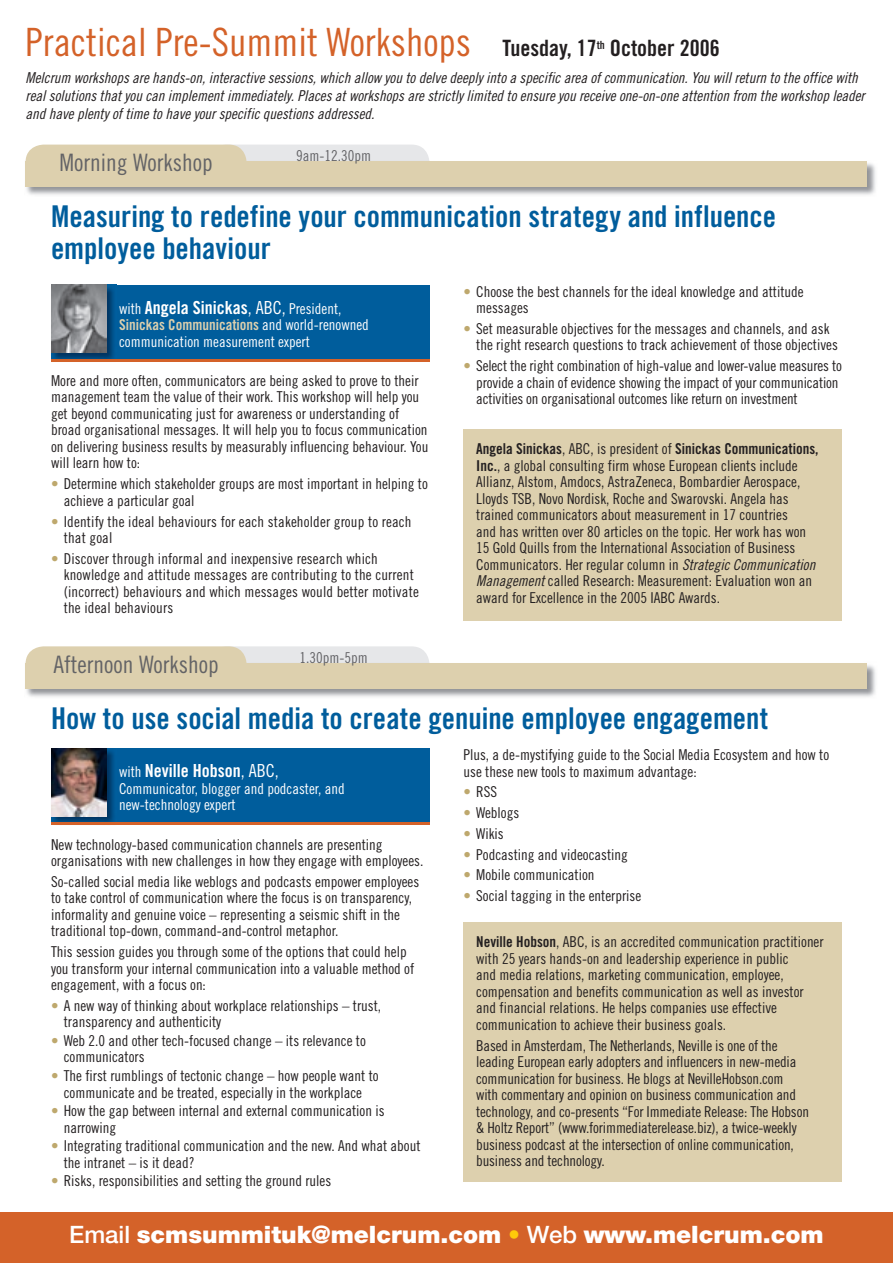
<style>
.page{position:relative;width:893px;height:1263px;background:#fff}
.page>*{position:absolute;margin:0;border:0;box-sizing:border-box;transform-origin:0 0}
.t1{font:39px "Trade Gothic Cond Eighteen";color:#d46229}
.t2{font:30px/31.5px "Trade Gothic Bold Cond Twenty";color:#005d9c}
.t3{font:900 24px "Helvetica Neue";color:#fff}
.t4{font:24px "Trade Gothic Cond Eighteen";color:#636366}
.t5{font:18px "Trade Gothic Bold Cond Twenty";color:#fff}
.t6{font:15px/16.5px "Trade Gothic Cond Eighteen";color:#231f20}
.t7{font:15px/18px "Trade Gothic Cond Eighteen Obl";color:#231f20}
.t8{font:15px/16.5px "Trade Gothic Cond Eighteen";color:#fff}
.t9{font:15px "Trade Gothic Bold Cond Twenty";color:#231f20}
.t10{font:15px "Trade Gothic Bold Cond Twenty";color:#ddd0ae}
.t11{font:15px "Trade Gothic Cond Eighteen";color:#636366}
.s1{font-family:"Trade Gothic Bold Cond Twenty";font-size:22.5px;color:#231f20}
.s2{font-family:"Trade Gothic Bold Cond Twenty";font-size:18px}
.s3{font-size:18px}
.s4{font-family:"Trade Gothic Cond Eighteen";color:#fff}
.s5{color:#bea86d}
.s6{font-family:"Trade Gothic Cond Eighteen"}
.s7{font-family:"Trade Gothic Bold Cond Twenty"}
.s8{font-family:"Trade Gothic Cond Eighteen Obl"}
.s9{font-family:"Trade Gothic Cond Eighteen";font-size:15px}
.s10{font-weight:500}
.s11{font-weight:500;color:#feca0a}
</style>
<div class="page">
<div style="left:208px;top:145px;width:221px;height:38px;background:#e6e7e9;border-radius:18px"></div>
<img style="left:25px;top:160px;width:851px;height:35px">
<img style="left:247px;top:160px;width:182px;height:2px">
<div style="left:26px;top:162px;width:841px;height:25px;background:#ddd0ae"></div>
<div style="left:26px;top:145px;width:221px;height:38px;background:#ddd0ae;border-radius:18px"></div>
<div style="left:208px;top:646px;width:221px;height:39px;background:#e6e7e9;border-radius:18px"></div>
<img style="left:25px;top:662px;width:851px;height:35px">
<img style="left:247px;top:662px;width:182px;height:1px">
<div style="left:26px;top:663px;width:841px;height:26px;background:#ddd0ae"></div>
<div style="left:26px;top:646px;width:221px;height:39px;background:#ddd0ae;border-radius:18px"></div>
<div style="left:0;top:1212px;width:893px;height:51px;background:#d46229"></div>
<div style="left:51px;top:285px;width:378px;height:76px;background:#005d9c"></div>
<img style="left:51px;top:284px;width:65px;height:1px">
<img style="left:53px;top:285px;width:61px;height:74px">
<img style="left:51px;top:285px;width:55px;height:68px">
<hr style="left:51px;top:359px;width:378px;height:3px;background:#d46229">
<div style="left:51px;top:748px;width:378px;height:77px;background:#005d9c"></div>
<img style="left:51px;top:748px;width:65px;height:75px">
<img style="left:51px;top:748px;width:55px;height:68px">
<hr style="left:51px;top:823px;width:379px;height:2px;background:#d46229">
<div style="left:463px;top:429px;width:379px;height:192px;background:#ddd0ae"></div>
<div style="left:463px;top:923px;width:379px;height:259px;background:#ddd0ae"></div>
<h1 class="t1" style="left:26px;top:19px;width:696px">Practical Pre-Summit Workshops <span class="s1">Tuesday, 17</span><sup>th</sup> <span class="s1">October 2006</span></h1>
<p class="t7" style="left:26px;top:68px;width:841px">Melcrum workshops are hands-on, interactive sessions, which allow you to delve deeply into a specific area of communication. You will return to the office with real solutions that you can implement immediately. Places at workshops are strictly limited to ensure you receive one-on-one attention from the workshop leader and have plenty of time to have your specific questions addressed.</p>
<h3 class="t4" style="left:59px;top:148px;width:155px">Morning Workshop</h3>
<p class="t11" style="left:296px;top:147px;width:76px">9am-12.30pm</p>
<h2 class="t2" style="left:51px;top:200px;width:726px">Measuring to redefine your communication strategy and influence employee behaviour</h2>
<p class="t8" style="left:119px;top:300px;width:224px">with <span class="s2">Angela Sinickas</span><span class="s3">, ABC,</span> President,</p>
<p class="t10" style="left:119px;top:316px;width:251px">Sinickas Communications <span class="s4">and world-renowned</span></p>
<p class="t8" style="left:119px;top:333px;width:192px">communication measurement expert</p>
<p class="t6" style="left:51px;top:372px;width:379px">More and more often, communicators are being asked to prove to their management team the value of their work. This workshop will help you get beyond communicating just for awareness or understanding of broad organisational messages. It will help you to focus communication on delivering business results by measurably influencing behaviour. You will learn how to:</p>
<p class="t6" style="left:64px;top:475px;width:366px;text-indent:-13px"><span class="s5">•</span> Determine which stakeholder groups are most important in helping to achieve a particular goal</p>
<p class="t6" style="left:64px;top:513px;width:349px;text-indent:-13px"><span class="s5">•</span> Identify the ideal behaviours for each stakeholder group to reach that goal</p>
<p class="t6" style="left:64px;top:550px;width:357px;text-indent:-13px"><span class="s5">•</span> Discover through informal and inexpensive research which knowledge and attitude messages are contributing to the current (incorrect) behaviours and which messages would better motivate the ideal behaviours</p>
<h3 class="t4" style="left:53px;top:650px;width:167px">Afternoon Workshop</h3>
<p class="t11" style="left:300px;top:649px;width:70px">1.30pm-5pm</p>
<p class="t6" style="left:476px;top:283px;width:329px;text-indent:-13px"><span class="s5">•</span> Choose the best channels for the ideal knowledge and attitude messages</p>
<p class="t6" style="left:476px;top:320px;width:363px;text-indent:-13px"><span class="s5">•</span> Set measurable objectives for the messages and channels, and ask the right research questions to track achievement of those objectives</p>
<p class="t6" style="left:476px;top:357px;width:367px;text-indent:-13px"><span class="s5">•</span> Select the right combination of high-value and lower-value measures to provide a chain of evidence showing the impact of your communication activities on organisational outcomes like return on investment</p>
<p class="t9" style="left:476px;top:440px;width:344px">Angela Sinickas<span class="s6">, ABC, is president of</span> Sinickas Communications,</p>
<p class="t6" style="left:476px;top:457px;width:341px"><span class="s7">Inc.</span>, a global consulting firm whose European clients include Allianz, Alstom, Amdocs, AstraZeneca, Bombardier Aerospace, Lloyds TSB, Novo Nordisk, Roche and Swarovski. Angela has trained communicators about measurement in 17 countries<br>and has written over 80 articles on the topic. Her work has won 15 Gold Quills from the International Association of Business Communicators. Her regular column in <span class="s8">Strategic Communication Management</span> called Research: Measurement: Evaluation won an award for Excellence in the 2005 IABC Awards.</p>
<h2 class="t2" style="left:51px;top:702px;width:719px">How to use social media to create genuine employee engagement</h2>
<p class="t5" style="left:119px;top:760px;width:161px"><span class="s9">with</span> Neville Hobson<span class="s6">, ABC,</span></p>
<p class="t8" style="left:119px;top:780px;width:227px">Communicator, blogger and podcaster, and new-technology expert</p>
<p class="t6" style="left:51px;top:836px;width:374px">New technology-based communication channels are presenting organisations with new challenges in how they engage with employees.</p>
<p class="t6" style="left:51px;top:873px;width:370px">So-called social media like weblogs and podcasts empower employees to take control of communication where the focus is on transparency, informality and genuine voice – representing a seismic shift in the traditional top-down, command-and-control metaphor.</p>
<p class="t6" style="left:51px;top:943px;width:365px">This session guides you through some of the options that could help you transform your internal communication into a valuable method of engagement, with a focus on:</p>
<p class="t6" style="left:64px;top:997px;width:319px;text-indent:-13px"><span class="s5">•</span> A new way of thinking about workplace relationships – trust, transparency and authenticity</p>
<p class="t6" style="left:64px;top:1032px;width:304px;text-indent:-13px"><span class="s5">•</span> Web 2.0 and other tech-focused change – its relevance to communicators</p>
<p class="t6" style="left:51px;top:1067px;width:329px;text-align:center"><span class="s5">•</span> The first rumblings of tectonic change – how people want to communicate and be treated, especially in the workplace</p>
<p class="t6" style="left:64px;top:1102px;width:322px;text-indent:-13px"><span class="s5">•</span> How the gap between internal and external communication is narrowing</p>
<p class="t6" style="left:64px;top:1137px;width:358px;text-indent:-13px"><span class="s5">•</span> Integrating traditional communication and the new. And what about the intranet – is it dead?</p>
<p class="t6" style="left:51px;top:1173px;width:282px"><span class="s5">•</span> Risks, responsibilities and setting the ground rules</p>
<p class="t6" style="left:463px;top:746px;width:367px">Plus, a de-mystifying guide to the Social Media Ecosystem and how to use these new tools to maximum advantage:</p>
<p class="t6" style="left:463px;top:784px;width:35px"><span class="s5">•</span> RSS</p>
<p class="t6" style="left:463px;top:804px;width:57px"><span class="s5">•</span> Weblogs</p>
<p class="t6" style="left:463px;top:825px;width:42px"><span class="s5">•</span> Wikis</p>
<p class="t6" style="left:463px;top:846px;width:166px"><span class="s5">•</span> Podcasting and videocasting</p>
<p class="t6" style="left:463px;top:867px;width:133px"><span class="s5">•</span> Mobile communication</p>
<p class="t6" style="left:463px;top:887px;width:179px"><span class="s5">•</span> Social tagging in the enterprise</p>
<p class="t6" style="left:476px;top:933px;width:349px"><span class="s7">Neville Hobson</span>, ABC, is an accredited communication practitioner with 25 years hands-on and leadership experience in public<br>and media relations, marketing communication, employee, compensation and benefits communication as well as investor and financial relations. He helps companies use effective communication to achieve their business goals.</p>
<p class="t6" style="left:476px;top:1037px;width:334px">Based in Amsterdam, The Netherlands, Neville is one of the leading European early adopters and influencers in new-media communication for business. He blogs at NevilleHobson.com with commentary and opinion on business communication and technology, and co-presents “For Immediate Release: The Hobson &amp; Holtz Report” (www.forimmediaterelease.biz), a twice-weekly business podcast at the intersection of online communication, business and technology.</p>
<h3 class="t3" style="left:69px;top:1220px;width:756px"><span class="s10">Email</span> scmsummituk@melcrum.com <span class="s11">•</span> <span class="s10">Web</span> www.melcrum.com</h3>
</div>
